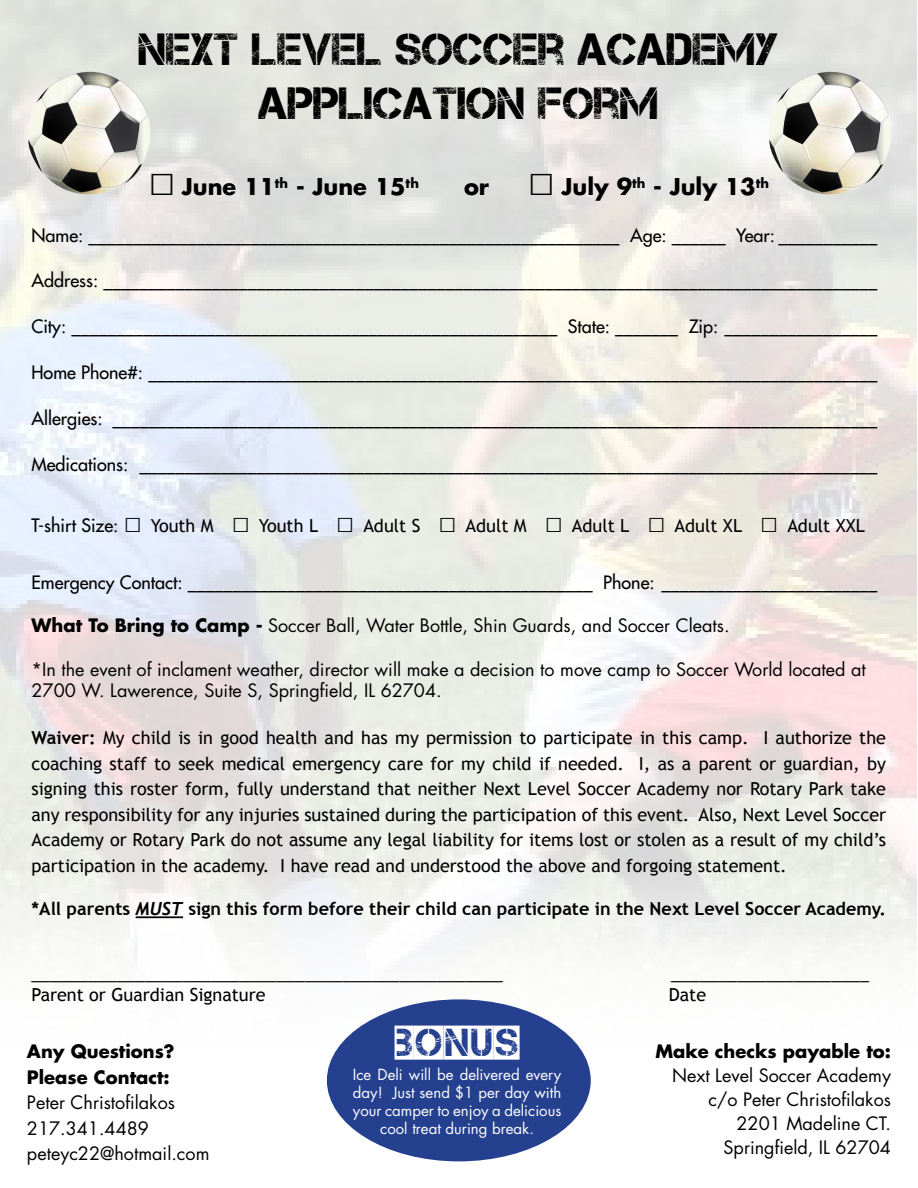
<style>
.page{position:relative;width:918px;height:1188px;background:#fff}
.page>*{position:absolute;margin:0;border:0;box-sizing:border-box;transform-origin:0 0}
.t1{font:45px/54px "Captureit";color:#000;text-align:center}
.t2{font:38.85px "Captureit 2";color:#fff}
.t3{font:700 22.5px "Futura LT";color:#000}
.t4{font:18px/25.5px "Trebuchet MS";color:#000;text-align:justify}
.t5{font:18px "Futura LT";color:#000}
.t6{font:18px/24px "Futura LT";color:#000}
.t7{font:700 18px "Trebuchet MS";color:#000}
.t8{font:700 18px/25.5px "Futura LT";color:#000}
.t9{font:15px/18px "Futura LT";color:#fff;text-align:center}
.s1{font-family:"Trebuchet MS";font-size:45px}
.s2{font-family:"Futura LT"}
.s3{font-size:30px}
.s4{font-weight:700}
.s5{font-family:"Trebuchet";font-style:italic}
</style>
<div class="page">
<img style="left:0;top:0;width:916px;height:1079px">
<hr style="left:136px;top:916px;width:47px;height:2px;background:#000">
<img style="left:28px;top:72px;width:119px;height:123px">
<img style="left:84px;top:88px;width:26px;height:21px">
<img style="left:97px;top:150px;width:42px;height:38px">
<svg style="left:123px;top:164px;width:19px;height:20px"></svg>
<img style="left:110px;top:88px;width:2px;height:21px">
<img style="left:27px;top:99px;width:15px;height:41px">
<svg style="left:35px;top:74px;width:49px;height:35px"></svg>
<img style="left:33px;top:144px;width:38px;height:37px">
<img style="left:33px;top:133px;width:9px;height:7px">
<img style="left:140px;top:115px;width:12px;height:49px">
<img style="left:136px;top:153px;width:3px;height:11px">
<svg style="left:120px;top:80px;width:28px;height:43px"></svg>
<img style="left:42px;top:102px;width:36px;height:42px">
<img style="left:104px;top:111px;width:36px;height:42px">
<img style="left:62px;top:168px;width:40px;height:24px">
<img style="left:75px;top:72px;width:45px;height:16px">
<svg style="left:27px;top:140px;width:17px;height:36px"></svg>
<img style="left:112px;top:87px;width:26px;height:28px">
<img style="left:72px;top:109px;width:40px;height:19px">
<img style="left:70px;top:126px;width:39px;height:17px">
<img style="left:63px;top:143px;width:9px;height:24px">
<img style="left:769px;top:72px;width:119px;height:123px">
<img style="left:825px;top:88px;width:25px;height:21px">
<img style="left:838px;top:150px;width:42px;height:38px">
<svg style="left:864px;top:164px;width:19px;height:20px"></svg>
<img style="left:850px;top:88px;width:3px;height:21px">
<img style="left:768px;top:99px;width:15px;height:41px">
<svg style="left:776px;top:74px;width:49px;height:35px"></svg>
<img style="left:774px;top:144px;width:38px;height:37px">
<img style="left:774px;top:133px;width:9px;height:7px">
<img style="left:881px;top:115px;width:12px;height:49px">
<img style="left:877px;top:153px;width:3px;height:11px">
<svg style="left:861px;top:80px;width:28px;height:43px"></svg>
<img style="left:783px;top:102px;width:36px;height:42px">
<img style="left:845px;top:111px;width:36px;height:42px">
<img style="left:803px;top:168px;width:40px;height:24px">
<img style="left:816px;top:72px;width:45px;height:16px">
<svg style="left:768px;top:140px;width:17px;height:36px"></svg>
<img style="left:853px;top:87px;width:26px;height:28px">
<img style="left:813px;top:109px;width:40px;height:19px">
<img style="left:811px;top:126px;width:39px;height:17px">
<img style="left:804px;top:143px;width:9px;height:24px">
<div style="left:327px;top:999px;width:264px;height:162px;background:#25408f;border-radius:50%"></div>
<h1 class="t1" style="left:139px;top:23px;width:641px">NEXT LEVEL SOCCER ACADEMY<br>APPLICATION FORM</h1>
<p class="t3" style="left:149px;top:172px;width:272px"><span class="s1">□</span> June 11<sup>th</sup> - June 15<sup>th</sup></p>
<p class="t3" style="left:464px;top:172px;width:307px">or <span class="s1">□</span> July 9<sup>th</sup> - July 13<sup>th</sup></p>
<p class="t5" style="left:32px;top:223px;width:848px">Name: ___________________________________________________________ Age: ______ Year: ___________</p>
<p class="t5" style="left:32px;top:269px;width:847px">Address: ______________________________________________________________________________________</p>
<p class="t5" style="left:32px;top:315px;width:848px">City: ______________________________________________________ State: _______ Zip: _________________</p>
<p class="t5" style="left:32px;top:361px;width:847px">Home Phone#: _________________________________________________________________________________</p>
<p class="t5" style="left:32px;top:407px;width:847px">Allergies: _____________________________________________________________________________________</p>
<p class="t5" style="left:32px;top:453px;width:847px">Medications: __________________________________________________________________________________</p>
<p class="t4" style="left:32px;top:513px;width:835px"><span class="s2">T-shirt Size:</span> <span class="s3">□</span> Youth M <span class="s3">□</span> Youth L <span class="s3">□</span> Adult S <span class="s3">□</span> Adult M <span class="s3">□</span> Adult L <span class="s3">□</span> Adult XL <span class="s3">□</span> Adult XXL</p>
<p class="t5" style="left:31px;top:571px;width:847px">Emergency Contact: _____________________________________________ Phone: ________________________</p>
<p class="t6" style="left:31px;top:614px;width:700px"><span class="s4">What To Bring to Camp -</span> Soccer Ball, Water Bottle, Shin Guards, and Soccer Cleats.</p>
<p class="t6" style="left:31px;top:658px;width:836px;line-height:21.6px">*In the event of inclament weather, director will make a decision to move camp to Soccer World located at<br>2700 W. Lawerence, Suite S, Springfield, IL 62704.</p>
<p class="t4" style="left:31px;top:725px;width:856px"><span class="s4">Waiver:</span> My child is in good health and has my permission to participate in this camp. I authorize the coaching staff to seek medical emergency care for my child if needed. I, as a parent or guardian, by signing this roster form, fully understand that neither Next Level Soccer Academy nor Rotary Park take any responsibility for any injuries sustained during the participation of this event. Also, Next Level Soccer Academy or Rotary Park do not assume any legal liability for items lost or stolen as a result of my child’s participation in the academy. I have read and understood the above and forgoing statement.</p>
<p class="t7" style="left:31px;top:897px;width:856px">*All parents <span class="s5">MUST</span> sign this form before their child can participate in the Next Level Soccer Academy.</p>
<p class="t4" style="left:31px;top:961px;width:473px">__________________________________________________</p>
<p class="t4" style="left:671px;top:961px;width:200px">_____________________</p>
<p class="t4" style="left:31px;top:983px;width:236px">Parent or Guardian Signature</p>
<p class="t4" style="left:669px;top:983px;width:39px">Date</p>
<p class="t8" style="left:27px;top:1038px;width:149px">Any Questions?<br>Please Contact:</p>
<p class="t6" style="left:27px;top:1090px;width:184px;line-height:25.5px">Peter Christofilakos<br>217.341.4489 peteyc22@hotmail.com</p>
<h2 class="t2" style="left:395px;top:1025px;width:126px">BONUS</h2>
<p class="t9" style="left:353px;top:1066px;width:210px">Ice Deli will be delivered every day! Just send $1 per day with your camper to enjoy a delicious cool treat during break.</p>
<p class="t8" style="left:655px;top:1038px;width:237px">Make checks payable to:</p>
<p class="t6" style="left:672px;top:1064px;width:220px;text-align:right">Next Level Soccer Academy c/o Peter Christofilakos<br>2201 Madeline CT.<br>Springfield, IL 62704</p>
</div>
